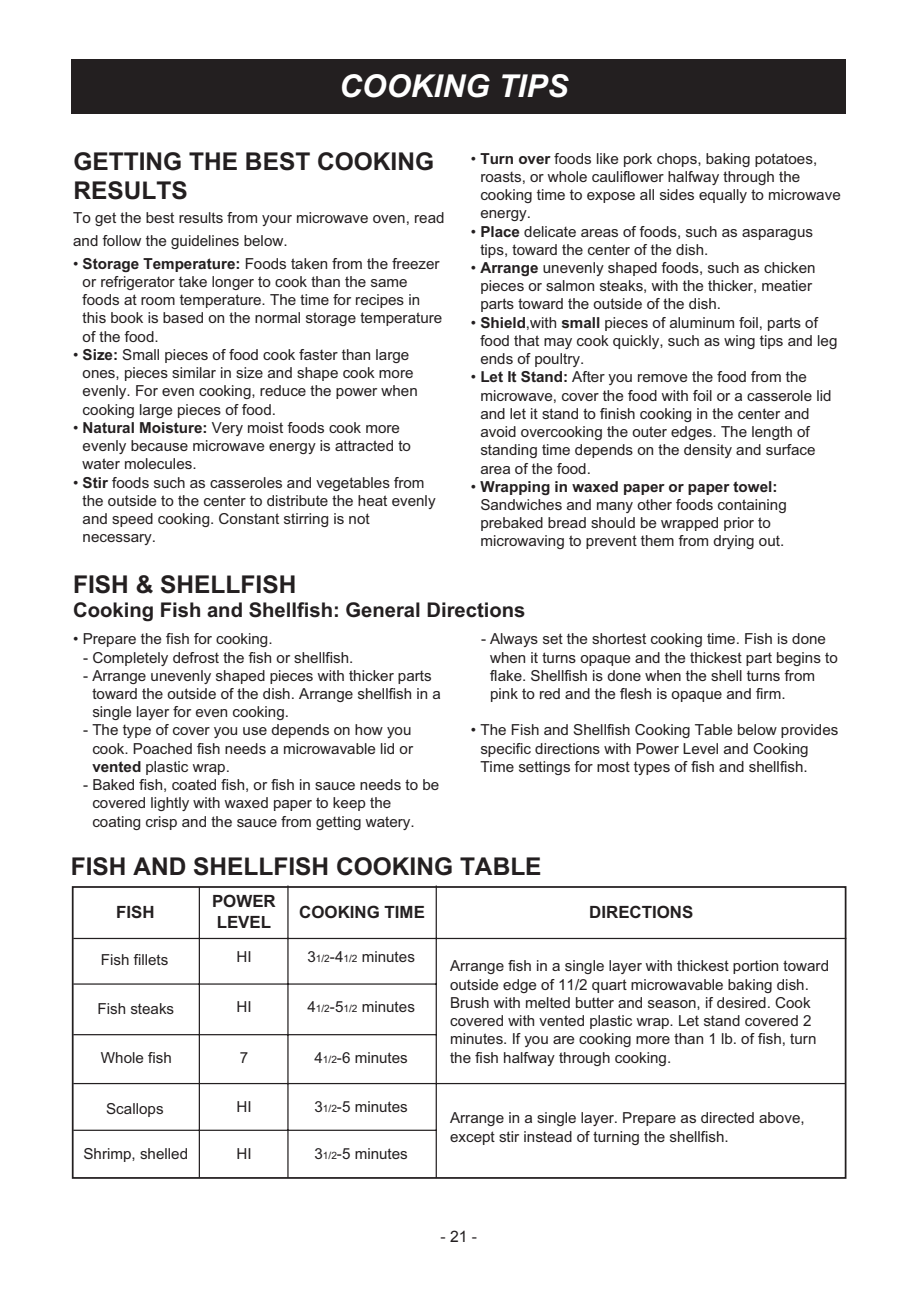
<style>
.page{position:relative;width:917px;height:1290px;background:#fff}
.page>*{position:absolute;margin:0;border:0;box-sizing:border-box;transform-origin:0 0}
.t1{font:italic 700 31.5px "Arial";color:#fff}
.t2{font:700 24.5px/29.4px "Arial";color:#231f20}
.t3{font:700 20.3px "Arial";color:#231f20}
.t4{font:700 16.8px/20.3px "Arial";color:#231f20}
.t5{font:15.75px "Arial";color:#231f20}
.t6{font:15.22px/18.2px "Arial";color:#231f20}
.s1{font-weight:700}
.s2{font-size:10.15px}
</style>
<div class="page">
<div style="left:71px;top:60px;width:775px;height:54px;background:#231f20"></div>
<div style="left:72px;top:886px;width:774px;height:293px;border:2px solid #231f20"></div>
<hr style="left:73px;top:938px;width:773px;height:1px;background:#231f20">
<hr style="left:73px;top:983px;width:363px;height:1px;background:#231f20">
<hr style="left:73px;top:1034px;width:363px;height:1px;background:#231f20">
<hr style="left:73px;top:1083px;width:773px;height:1px;background:#231f20">
<hr style="left:73px;top:1129px;width:363px;height:2px;background:#231f20">
<hr style="left:436px;top:885px;width:1px;height:293px;background:#231f20">
<hr style="left:287px;top:885px;width:2px;height:293px;background:#231f20">
<hr style="left:199px;top:887px;width:1px;height:290px;background:#231f20">
<h1 class="t1" style="left:339px;top:67px;width:231px">COOKING TIPS</h1>
<h2 class="t2" style="left:74px;top:149px;width:362px">GETTING THE BEST COOKING<br>RESULTS</h2>
<p class="t6" style="left:73px;top:208px;width:373px;line-height:23.3px">To get the best results from your microwave oven, read and follow the guidelines below.</p>
<p class="t6" style="left:83px;top:256px;width:361px;text-indent:-9px">• <span class="s1">Storage Temperature:</span> Foods taken from the freezer or refrigerator take longer to cook than the same foods at room temperature. The time for recipes in this book is based on the normal storage temperature of the food.</p>
<p class="t6" style="left:83px;top:347px;width:337px;text-indent:-9px">• <span class="s1">Size:</span> Small pieces of food cook faster than large ones, pieces similar in size and shape cook more evenly. For even cooking, reduce the power when cooking large pieces of food.</p>
<p class="t6" style="left:83px;top:420px;width:330px;text-indent:-9px">• <span class="s1">Natural Moisture:</span> Very moist foods cook more evenly because microwave energy is attracted to water molecules.</p>
<p class="t6" style="left:83px;top:474px;width:354px;text-indent:-9px">• <span class="s1">Stir</span> foods such as casseroles and vegetables from the outside to the center to distribute the heat evenly and speed cooking. Constant stirring is not necessary.</p>
<p class="t6" style="left:480px;top:151px;width:362px;text-indent:-9px">• <span class="s1">Turn over</span> foods like pork chops, baking potatoes, roasts, or whole cauliflower halfway through the cooking time to expose all sides equally to microwave energy.</p>
<p class="t6" style="left:480px;top:224px;width:334px;text-indent:-9px">• <span class="s1">Place</span> delicate areas of foods, such as asparagus tips, toward the center of the dish.</p>
<p class="t6" style="left:480px;top:260px;width:337px;text-indent:-9px">• <span class="s1">Arrange</span> unevenly shaped foods, such as chicken pieces or salmon steaks, with the thicker, meatier parts toward the outside of the dish.</p>
<p class="t6" style="left:480px;top:315px;width:359px;text-indent:-9px">• <span class="s1">Shield</span>,with <span class="s1">small</span> pieces of aluminum foil, parts of food that may cook quickly, such as wing tips and leg ends of poultry.</p>
<p class="t6" style="left:480px;top:369px;width:353px;text-indent:-9px">• <span class="s1">Let It Stand:</span> After you remove the food from the microwave, cover the food with foil or a casserole lid and let it stand to finish cooking in the center and avoid overcooking the outer edges. The length of standing time depends on the density and surface area of the food.</p>
<p class="t6" style="left:480px;top:479px;width:308px;text-indent:-9px">• <span class="s1">Wrapping in waxed paper or paper towel:<br></span>Sandwiches and many other foods containing prebaked bread should be wrapped prior to microwaving to prevent them from drying out.</p>
<h2 class="t2" style="left:73px;top:572px;width:225px">FISH &amp; SHELLFISH</h2>
<h3 class="t3" style="left:73px;top:603px;width:454px">Cooking Fish and Shellfish: General Directions</h3>
<p class="t6" style="left:73px;top:631px;width:201px">• Prepare the fish for cooking.</p>
<p class="t6" style="left:83px;top:649px;width:272px">- Completely defrost the fish or shellfish.</p>
<p class="t6" style="left:92px;top:668px;width:350px;text-indent:-9px">- Arrange unevenly shaped pieces with thicker parts toward the outside of the dish. Arrange shellfish in a single layer for even cooking.</p>
<p class="t6" style="left:92px;top:722px;width:322px;text-align:justify;text-indent:-9px">- The type of cover you use depends on how you cook. Poached fish needs a microwavable lid or <span class="s1">vented</span> plastic wrap.</p>
<p class="t6" style="left:92px;top:777px;width:348px;text-indent:-9px">- Baked fish, coated fish, or fish in sauce needs to be covered lightly with waxed paper to keep the coating crisp and the sauce from getting watery.</p>
<p class="t6" style="left:490px;top:631px;width:349px;text-indent:-9px">- Always set the shortest cooking time. Fish is done when it turns opaque and the thickest part begins to flake. Shellfish is done when the shell turns from pink to red and the flesh is opaque and firm.</p>
<p class="t6" style="left:480px;top:722px;width:359px;text-indent:-9px">• The Fish and Shellfish Cooking Table below provides specific directions with Power Level and Cooking<br>Time settings for most types of fish and shellfish.</p>
<h2 class="t2" style="left:71px;top:854px;width:472px">FISH AND SHELLFISH COOKING TABLE</h2>
<p class="t4" style="left:212px;top:893px;width:65px">POWER<br>LEVEL</p>
<p class="t4" style="left:116px;top:903px;width:40px">FISH</p>
<p class="t4" style="left:299px;top:903px;width:127px">COOKING TIME</p>
<p class="t4" style="left:589px;top:903px;width:106px">DIRECTIONS</p>
<p class="t6" style="left:236px;top:949px;width:17px">HI</p>
<p class="t6" style="left:236px;top:999px;width:17px">HI</p>
<p class="t6" style="left:240px;top:1050px;width:10px">7</p>
<p class="t6" style="left:236px;top:1099px;width:17px">HI</p>
<p class="t6" style="left:236px;top:1146px;width:17px">HI</p>
<p class="t6" style="left:307px;top:949px;width:109px">3<span class="s2">1/2</span>-4<span class="s2">1/2</span> minutes</p>
<p class="t6" style="left:307px;top:999px;width:109px">4<span class="s2">1/2</span>-5<span class="s2">1/2</span> minutes</p>
<p class="t6" style="left:314px;top:1050px;width:95px">4<span class="s2">1/2</span>-6 minutes</p>
<p class="t6" style="left:314px;top:1099px;width:95px">3<span class="s2">1/2</span>-5 minutes</p>
<p class="t6" style="left:314px;top:1146px;width:95px">3<span class="s2">1/2</span>-5 minutes</p>
<p class="t6" style="left:101px;top:952px;width:69px">Fish fillets</p>
<p class="t6" style="left:97px;top:1001px;width:78px">Fish steaks</p>
<p class="t6" style="left:101px;top:1050px;width:72px">Whole fish</p>
<p class="t6" style="left:106px;top:1101px;width:59px">Scallops</p>
<p class="t6" style="left:83px;top:1146px;width:106px">Shrimp, shelled</p>
<p class="t6" style="left:450px;top:958px;width:381px">Arrange fish in a single layer with thickest portion toward outside edge of 11/2 quart microwavable baking dish.<br>Brush with melted butter and season, if desired. Cook covered with vented plastic wrap. Let stand covered 2 minutes. If you are cooking more than 1 lb. of fish, turn the fish halfway through cooking.</p>
<p class="t6" style="left:450px;top:1110px;width:356px">Arrange in a single layer. Prepare as directed above, except stir instead of turning the shellfish.</p>
<p class="t5" style="left:440px;top:1227px;width:38px">- 21 -</p>
</div>
